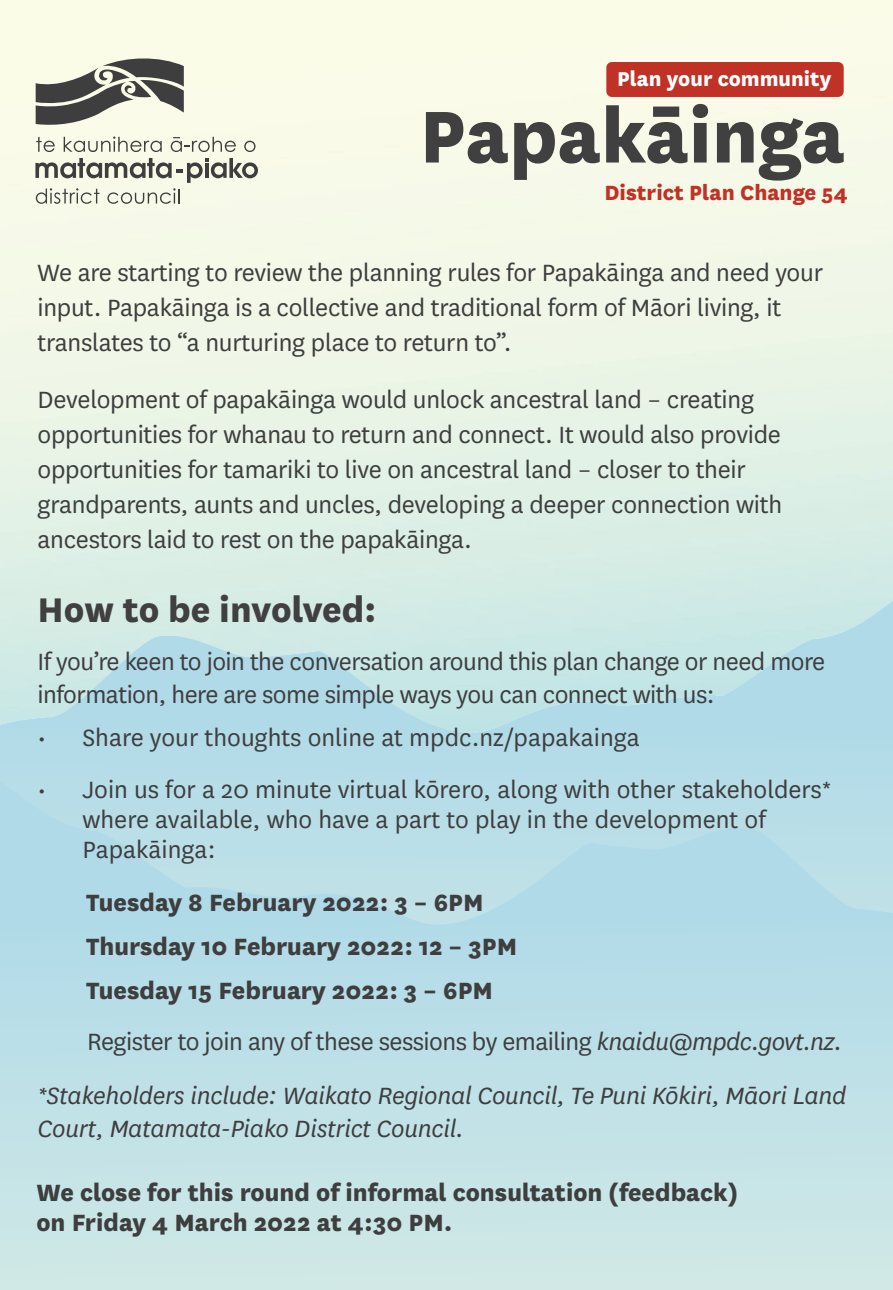
<style>
.page{position:relative;width:893px;height:1290px;background:#fff}
.page>*{position:absolute;margin:0;border:0;box-sizing:border-box;transform-origin:0 0}
.t1{font:800 85.75px "National";color:#414041}
.Body{font:800 40px "National";color:#414041}
.t2{font:italic 32px "National";color:#3e3e3f}
.Headline_5{font:27.5px/35px "National";letter-spacing:-.01em;color:#3e3e3f}
.Headline_5-2{font:800 27.5px/30px "National";color:#3e3e3f}
.Headline_5-3{font:italic 27.5px/32.5px "National";letter-spacing:-.01em;color:#3e3e3f}
.t3{font:800 24px "National";color:#c03126}
.t4{font:800 23.5px "National";color:#fff}
.t5{font:italic 300 19.75px "National";color:#3e3e3f}
.s1{font-style:italic}
</style>
<div class="page">
<div style="left:606px;top:62px;width:238px;height:35px;background:#c03126;border-radius:6px"></div>
<svg style="left:36px;top:56px;width:148px;height:71px;background:#9e9e95"></svg>
<svg style="left:36px;top:137px;width:19px;height:15px"></svg>
<svg style="left:64px;top:136px;width:98px;height:16px;background:#d0d1c2"></svg>
<svg style="left:171px;top:137px;width:65px;height:15px"></svg>
<svg style="left:244px;top:141px;width:12px;height:11px"></svg>
<svg style="left:35px;top:158px;width:223px;height:46px;background:#cdcec1"></svg>
<p class="t4" style="left:617px;top:62px;width:216px">Plan your community</p>
<p class="t1" style="left:419px;top:74px;width:427px">Papakāinga</p>
<p class="t3" style="left:604px;top:175px;width:245px">District Plan Change 54</p>
<p class="t2" style="left:426px;top:247px;width:217px">oranga whānau.</p>
<p class="t5" style="left:426px;top:292px;width:411px">Life of the marae, life of the people, life of the whānau</p>
<p class="Headline_5" style="left:38px;top:254px;width:787px">We are starting to review the planning rules for Papakāinga and need your input. Papakāinga is a collective and traditional form of Māori living, it translates to “a nurturing place to return to”.</p>
<p class="Headline_5" style="left:38px;top:380px;width:746px">Development of papakāinga would unlock ancestral land – creating opportunities for whanau to return and connect. It would also provide opportunities for tamariki to live on ancestral land – closer to their grandparents, aunts and uncles, developing a deeper connection with ancestors laid to rest on the papakāinga.</p>
<p class="Body" style="left:38px;top:581px;width:340px">How to be involved:</p>
<p class="Headline_5" style="left:38px;top:644px;width:789px;line-height:32.5px">If you’re keen to join the conversation around this plan change or need more information, here are some simple ways you can connect with us:</p>
<p class="Headline_5" style="left:38px;top:719px;width:604px">• Share your thoughts online at mpdc.nz/papakainga</p>
<p class="Headline_5" style="left:82px;top:773px;width:751px;line-height:30px;text-indent:-45px">• Join us for a 20 minute virtual kōrero, along with other stakeholders* where available, who have a part to play in the development of<br>Papakāinga:</p>
<p class="Headline_5-2" style="left:86px;top:886px;width:399px">Tuesday 8 February 2022: 3 – 6PM</p>
<p class="Headline_5-2" style="left:86px;top:929px;width:433px">Thursday 10 February 2022: 12 – 3PM</p>
<p class="Headline_5-2" style="left:86px;top:973px;width:408px">Tuesday 15 February 2022: 3 – 6PM</p>
<p class="Headline_5" style="left:87px;top:1023px;width:757px">Register to join any of these sessions by emailing <span class="s1">knaidu@mpdc.govt.nz.</span></p>
<p class="Headline_5-3" style="left:38px;top:1078px;width:810px">*Stakeholders include: Waikato Regional Council, Te Puni Kōkiri, Māori Land<br>Court, Matamata-Piako District Council.</p>
<p class="Headline_5-2" style="left:36px;top:1175px;width:703px">We close for this round of informal consultation (feedback) on Friday 4 March 2022 at 4:30 PM.</p>
</div>
